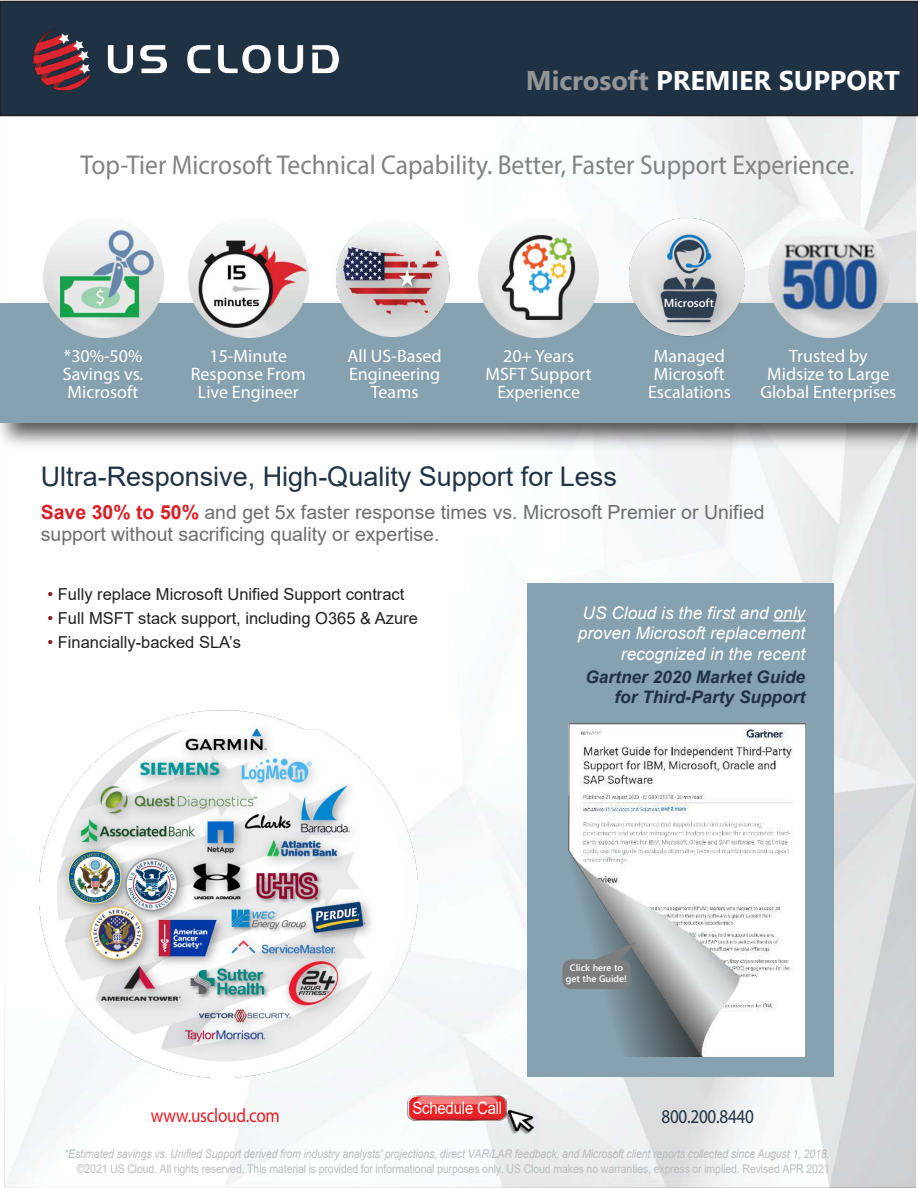
<style>
.page{position:relative;width:918px;height:1188px;background:#fff}
.page>*{position:absolute;margin:0;border:0;box-sizing:border-box;transform-origin:0 0}
.t1{font:27.3px "Myriad Pro";color:#808284;scale:.93 1}
.t2{font:27px "Arial";color:#203244}
.t3{font:700 27px "Segoe UI";color:#fff}
.t4{font:19.5px/22.5px "Arial";color:#6c6e70}
.t5{font:19.5px "Myriad Pro";letter-spacing:-.015em;color:#ed1c24;scale:.88 1}
.t6{font:19.5px "Myriad Pro";letter-spacing:-.015em;color:#203244;scale:.88 1}
.t7{font:18px "Myriad Pro";color:#fff}
.t8{font:italic 17.25px/20.4px "Arial";color:#fff;text-align:right}
.t9{font:italic 700 17.25px/20.4px "Arial";color:#1f3244;text-align:right}
.t10{font:16.95px "Arial";letter-spacing:-.015em;color:#fff;scale:.88 1}
.t11{font:16.5px/24px "Arial";color:#221f1f}
.t12{font:italic 12px "Arial";letter-spacing:-.01em;color:#bbbdbf;scale:.88 1}
.t13{font:12px "Arial";letter-spacing:-.01em;color:#bcbec0;scale:.88 1}
.t14{font:600 11.55px "Segoe UI";color:#fff}
.t15{font:600 9.45px/11.2px "Segoe UI";color:#fff;text-align:center}
.s1{color:#939597}
.s2{font-weight:700;color:#db1e26}
</style>
<div class="page">
<img style="left:0;top:0;width:918px;height:1188px">
<img style="left:0;top:291px;width:918px;height:166px">
<div style="left:0;top:303px;width:918px;height:120px;background:#86a1af"></div>
<div style="left:528px;top:583px;width:306px;height:494px;background:#86a1af"></div>
<hr style="left:774px;top:620px;width:31px;height:2px;background:#fff">
<div style="left:0;top:1px;width:918px;height:114px;background:#1f3244"></div>
<div style="left:0;top:1px;width:918px;height:115px;border:2px solid #221f1f"></div>
<img style="left:33px;top:28px;width:305px;height:63px">
<img style="left:43px;top:218px;width:120px;height:120px">
<img style="left:188px;top:218px;width:120px;height:120px">
<img style="left:327px;top:219px;width:136px;height:117px">
<img style="left:479px;top:218px;width:120px;height:120px">
<img style="left:629px;top:218px;width:116px;height:119px">
<svg style="left:664px;top:292px;width:51px;height:25px"></svg>
<img style="left:768px;top:218px;width:120px;height:120px">
<img style="left:568px;top:723px;width:237px;height:333px">
<svg style="left:592px;top:942px;width:45px;height:19px"></svg>
<div style="left:562px;top:960px;width:69px;height:29px;background:#7b7d7f;border-radius:9px"></div>
<img style="left:40px;top:709px;width:378px;height:368px">
<img style="left:407px;top:1096px;width:99px;height:25px">
<img style="left:496px;top:1105px;width:43px;height:36px">
<svg style="left:48px;top:592px;width:4px;height:4px"></svg>
<svg style="left:48px;top:616px;width:4px;height:4px"></svg>
<svg style="left:48px;top:640px;width:4px;height:4px"></svg>
<h1 class="t3" style="left:526px;top:65px;width:376px"><span class="s1">Microsoft</span> PREMIER SUPPORT</h1>
<h2 class="t1" style="left:81px;top:155px;width:834px">Top-Tier Microsoft Technical Capability. Better, Faster Support Experience.</h2>
<p class="t14" style="left:664px;top:298px;width:52px">Microsoft</p>
<p class="t7" style="left:64px;top:349px;width:80px">*30%-50%</p>
<p class="t7" style="left:209px;top:349px;width:79px">15-Minute</p>
<p class="t7" style="left:348px;top:349px;width:96px">All US-Based</p>
<p class="t7" style="left:503px;top:349px;width:73px">20+ Years</p>
<p class="t7" style="left:654px;top:349px;width:73px">Managed</p>
<p class="t7" style="left:789px;top:349px;width:80px">Trusted by</p>
<p class="t7" style="left:63px;top:367px;width:82px">Savings vs.</p>
<p class="t7" style="left:191px;top:367px;width:116px">Response From</p>
<p class="t7" style="left:349px;top:367px;width:93px">Engineering</p>
<p class="t7" style="left:486px;top:367px;width:108px">MSFT Support</p>
<p class="t7" style="left:654px;top:367px;width:72px">Microsoft</p>
<p class="t7" style="left:767px;top:367px;width:124px">Midsize to Large</p>
<p class="t7" style="left:68px;top:385px;width:72px">Microsoft</p>
<p class="t7" style="left:198px;top:385px;width:102px">Live Engineer</p>
<p class="t7" style="left:371px;top:385px;width:49px">Teams</p>
<p class="t7" style="left:497px;top:385px;width:84px">Experience</p>
<p class="t7" style="left:648px;top:385px;width:84px">Escalations</p>
<p class="t7" style="left:760px;top:385px;width:138px">Global Enterprises</p>
<h2 class="t2" style="left:41px;top:467px;width:578px">Ultra-Responsive, High-Quality Support for Less</h2>
<p class="t4" style="left:41px;top:502px;width:725px"><span class="s2">Save 30% to 50%</span> and get 5x faster response times vs. Microsoft Premier or Unified support without sacrificing quality or expertise.</p>
<p class="t11" style="left:58px;top:583px;width:362px">Fully replace Microsoft Unified Support contract<br>Full MSFT stack support, including O365 &amp; Azure<br>Financially-backed SLA’s</p>
<h2 class="t8" style="left:578px;top:604px;width:229px">US Cloud is the first and only proven Microsoft replacement recognized in the recent</h2>
<p class="t9" style="left:586px;top:668px;width:221px">Gartner 2020 Market Guide for Third-Party Support</p>
<h4 class="t15" style="left:566px;top:963px;width:63px">Click here to get the Guide!</h4>
<p class="t5" style="left:151px;top:1108px;width:148px">www.uscloud.com</p>
<h2 class="t10" style="left:412px;top:1102px;width:104px">Schedule Call</h2>
<p class="t6" style="left:661px;top:1109px;width:107px">800.200.8440</p>
<p class="t12" style="left:64px;top:1149px;width:871px">*Estimated savings vs. Unified Support derived from industry analysts' projections, direct VAR/LAR feedback, and Microsoft client reports collected since August 1, 2018.</p>
<p class="t13" style="left:77px;top:1161px;width:857px">©2021 US Cloud. All rights reserved. This material is provided for informational purposes only. US Cloud makes no warranties, express or implied. Revised APR 2021</p>
</div>
